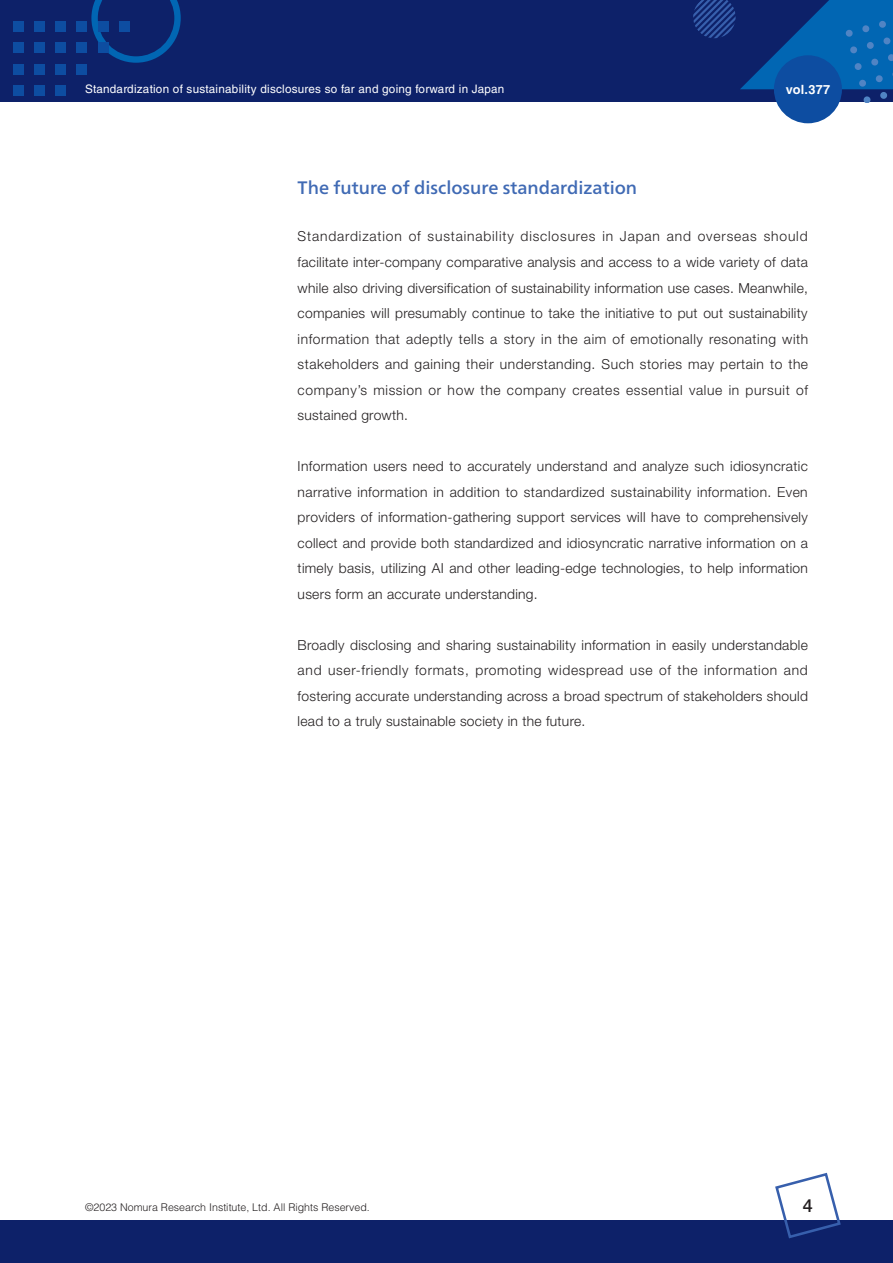
<style>
.page{position:relative;width:893px;height:1263px;background:#fff}
.page>*{position:absolute;margin:0;border:0;box-sizing:border-box;transform-origin:0 0}
.t1{font:500 18px "Frutiger Neue LT Pro";color:#406ab4}
.t2{font:500 18px "Helvetica Neue";color:#231f20}
.t3{font:300 13.8px/25.5px "Helvetica Neue";letter-spacing:.02em;color:#231f20;text-align:justify}
.t4{font:700 12.75px "Helvetica LT Std";letter-spacing:.02em;color:#fff}
.t5{font:11.7px "Helvetica LT Std";letter-spacing:.02em;color:#fff}
.t6{font:300 10.65px "Helvetica LT Std";color:#231f20}
</style>
<div class="page">
<div style="left:0;top:0;width:893px;height:102px;background:#0d2169"></div>
<svg style="left:91px;top:0;width:90px;height:63px"></svg>
<svg style="left:693px;top:0;width:200px;height:102px"></svg>
<div style="left:13px;top:21px;width:10px;height:11px;background:#0d4da1"></div>
<div style="left:34px;top:21px;width:11px;height:11px;background:#0d4da1"></div>
<div style="left:55px;top:21px;width:11px;height:11px;background:#0d4da1"></div>
<div style="left:77px;top:21px;width:10px;height:11px;background:#0d4da1"></div>
<div style="left:98px;top:21px;width:10px;height:11px;background:#0d4da1"></div>
<div style="left:119px;top:21px;width:11px;height:11px;background:#0d4da1"></div>
<div style="left:13px;top:43px;width:10px;height:10px;background:#0d4da1"></div>
<div style="left:34px;top:43px;width:11px;height:10px;background:#0d4da1"></div>
<div style="left:55px;top:43px;width:11px;height:10px;background:#0d4da1"></div>
<div style="left:77px;top:43px;width:10px;height:10px;background:#0d4da1"></div>
<div style="left:98px;top:43px;width:10px;height:10px;background:#0d4da1"></div>
<div style="left:13px;top:64px;width:10px;height:10px;background:#0d4da1"></div>
<div style="left:34px;top:64px;width:11px;height:10px;background:#0d4da1"></div>
<div style="left:55px;top:64px;width:11px;height:10px;background:#0d4da1"></div>
<div style="left:77px;top:64px;width:10px;height:10px;background:#0d4da1"></div>
<div style="left:13px;top:85px;width:10px;height:11px;background:#0d4da1"></div>
<div style="left:34px;top:85px;width:11px;height:11px;background:#0d4da1"></div>
<div style="left:55px;top:85px;width:11px;height:11px;background:#0d4da1"></div>
<div style="left:0;top:1220px;width:893px;height:43px;background:#0d2169"></div>
<svg style="left:775px;top:1172px;width:66px;height:67px"></svg>
<div style="left:774px;top:55px;width:68px;height:68px;background:#0d4da1;border-radius:50%"></div>
<p class="t5" style="left:85px;top:82px;width:421px">Standardization of sustainability disclosures so far and going forward in Japan</p>
<p class="t4" style="left:786px;top:81px;width:46px">vol.377</p>
<h1 class="t1" style="left:298px;top:177px;width:341px">The future of disclosure standardization</h1>
<p class="t3" style="left:298px;top:224px;width:512px">Standardization of sustainability disclosures in Japan and overseas should facilitate inter-company comparative analysis and access to a wide variety of data while also driving diversification of sustainability information use cases. Meanwhile, companies will presumably continue to take the initiative to put out sustainability information that adeptly tells a story in the aim of emotionally resonating with stakeholders and gaining their understanding. Such stories may pertain to the company’s mission or how the company creates essential value in pursuit of sustained growth.</p>
<p class="t3" style="left:298px;top:453px;width:512px">Information users need to accurately understand and analyze such idiosyncratic narrative information in addition to standardized sustainability information. Even providers of information-gathering support services will have to comprehensively collect and provide both standardized and idiosyncratic narrative information on a timely basis, utilizing AI and other leading-edge technologies, to help information users form an accurate understanding.</p>
<p class="t3" style="left:298px;top:632px;width:512px">Broadly disclosing and sharing sustainability information in easily understandable and user-friendly formats, promoting widespread use of the information and fostering accurate understanding across a broad spectrum of stakeholders should lead to a truly sustainable society in the future.</p>
<p class="t6" style="left:85px;top:1201px;width:286px">©2023 Nomura Research Institute, Ltd. All Rights Reserved.</p>
<h1 class="t2" style="left:803px;top:1194px;width:12px">4</h1>
</div>
